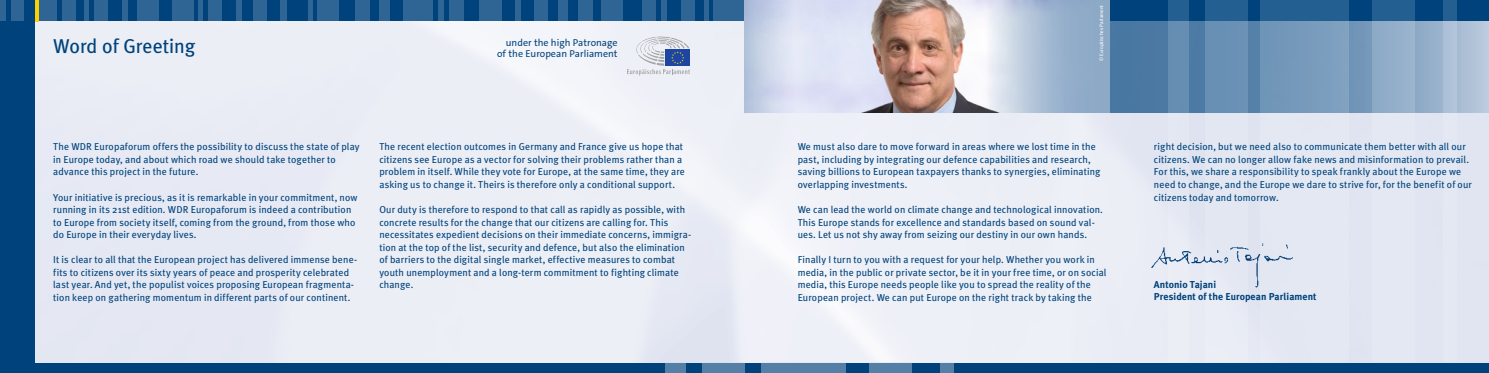
<style>
.page{position:relative;width:1489px;height:373px;background:#fff}
.page>*{position:absolute;margin:0;border:0;box-sizing:border-box;transform-origin:0 0}
.t1{font:20px "Meta Plus";letter-spacing:-.005em;color:#00437c}
.t2{font:10px/12.5px "Meta Plus";letter-spacing:.015em;color:#00437c}
.t3{font:700 10px/12.2px "Meta Plus";letter-spacing:.005em;color:#00437c}
.t4{font:10px "The Sans C5";letter-spacing:.005em;color:#00437c}
.t5{font:5px "Meta Plus";color:#fff}
</style>
<div class="page">
<div style="left:0;top:0;width:1488px;height:372px;background:#00437c"></div>
<img style="left:35px;top:21px;width:1453px;height:340px">
<div style="left:0;top:0;width:6px;height:21px;background:#2f6594"></div>
<div style="left:11px;top:0;width:12px;height:21px;background:#2f6594"></div>
<div style="left:661px;top:0;width:6px;height:21px;background:#2f6594"></div>
<div style="left:682px;top:0;width:13px;height:21px;background:#2f6594"></div>
<div style="left:713px;top:0;width:31px;height:21px;background:#2f6594"></div>
<div style="left:642px;top:0;width:14px;height:21px;background:#2f6594"></div>
<hr style="left:704px;top:0;width:4px;height:21px;background:#2f6594">
<div style="left:515px;top:0;width:5px;height:21px;background:#2f6594"></div>
<div style="left:534px;top:0;width:13px;height:21px;background:#2f6594"></div>
<div style="left:578px;top:0;width:14px;height:21px;background:#2f6594"></div>
<div style="left:479px;top:0;width:23px;height:21px;background:#2f6594"></div>
<div style="left:558px;top:0;width:10px;height:21px;background:#2f6594"></div>
<div style="left:601px;top:0;width:22px;height:21px;background:#2f6594"></div>
<div style="left:449px;top:0;width:14px;height:21px;background:#2f6594"></div>
<div style="left:439px;top:0;width:5px;height:21px;background:#2f6594"></div>
<div style="left:404px;top:0;width:29px;height:21px;background:#2f6594"></div>
<div style="left:355px;top:0;width:14px;height:21px;background:#2f6594"></div>
<div style="left:379px;top:0;width:11px;height:21px;background:#2f6594"></div>
<div style="left:317px;top:0;width:21px;height:21px;background:#2f6594"></div>
<div style="left:308px;top:0;width:5px;height:21px;background:#2f6594"></div>
<div style="left:280px;top:0;width:6px;height:21px;background:#2f6594"></div>
<div style="left:237px;top:0;width:5px;height:21px;background:#2f6594"></div>
<div style="left:208px;top:0;width:14px;height:21px;background:#2f6594"></div>
<div style="left:172px;top:0;width:21px;height:21px;background:#2f6594"></div>
<div style="left:253px;top:0;width:14px;height:21px;background:#2f6594"></div>
<hr style="left:198px;top:0;width:4px;height:21px;background:#2f6594">
<div style="left:137px;top:0;width:21px;height:21px;background:#2f6594"></div>
<div style="left:123px;top:0;width:5px;height:21px;background:#2f6594"></div>
<div style="left:94px;top:0;width:14px;height:21px;background:#2f6594"></div>
<div style="left:39px;top:0;width:18px;height:21px;background:#2f6594"></div>
<hr style="left:84px;top:0;width:4px;height:21px;background:#2f6594">
<div style="left:62px;top:0;width:13px;height:21px;background:#2f6594"></div>
<hr style="left:35px;top:0;width:4px;height:21px;background:#fdd000">
<svg style="left:761px;top:361px;width:84px;height:11px"></svg>
<svg style="left:702px;top:361px;width:42px;height:11px"></svg>
<svg style="left:869px;top:361px;width:42px;height:11px"></svg>
<svg style="left:940px;top:361px;width:14px;height:11px"></svg>
<svg style="left:664px;top:361px;width:21px;height:11px"></svg>
<svg style="left:1109px;top:21px;width:379px;height:91px;background:#7094b6"></svg>
<svg style="left:1260px;top:0;width:88px;height:361px;background:#bacadd"></svg>
<svg style="left:1205px;top:0;width:42px;height:361px;background:#b3c5d9"></svg>
<svg style="left:1372px;top:0;width:42px;height:361px;background:#c4d1e2"></svg>
<svg style="left:1443px;top:0;width:14px;height:361px;background:#cbd6e6"></svg>
<svg style="left:1167px;top:0;width:21px;height:361px;background:#b3c5d9"></svg>
<img style="left:1150px;top:242px;width:143px;height:45px">
<img style="left:797px;top:0;width:188px;height:112px">
<svg style="left:985px;top:0;width:124px;height:112px;background:#adc1d6"></svg>
<svg style="left:627px;top:37px;width:63px;height:38px;background:#bdc6d9"></svg>
<div style="left:744px;top:0;width:53px;height:112px;background:linear-gradient(to right,#b0c0d9,#e7eaf9)"></div>
<p class="t4" style="left:506px;top:36px;width:113px">under the high Patronage</p>
<h1 class="t1" style="left:53px;top:35px;width:144px">Word of Greeting</h1>
<p class="t4" style="left:497px;top:47px;width:122px">of the European Parliament</p>
<p class="t2" style="left:53px;top:140px;width:308px">The WDR Europaforum offers the possibility to discuss the state of play in Europe today, and about which road we should take together to advance this project in the future.</p>
<p class="t2" style="left:53px;top:190px;width:306px">Your initiative is precious, as it is remarkable in your commitment, now running in its 21st edition. WDR Europaforum is indeed a contribution to Europe from society itself, coming from the ground, from those who do Europe in their everyday lives.</p>
<p class="t2" style="left:53px;top:253px;width:305px">It is clear to all that the European project has delivered immense bene&shy;fits to citizens over its sixty years of peace and prosperity celebrated last year. And yet, the populist voices proposing European fragmenta&shy;tion keep on gathering momentum in different parts of our continent.</p>
<p class="t2" style="left:379px;top:140px;width:307px">The recent election outcomes in Germany and France give us hope that citizens see Europe as a vector for solving their problems rather than a problem in itself. While they vote for Europe, at the same time, they are asking us to change it. Theirs is therefore only a conditional support.</p>
<p class="t2" style="left:379px;top:203px;width:313px">Our duty is therefore to respond to that call as rapidly as possible, with concrete results for the change that our citizens are calling for. This necessitates expedient decisions on their immediate concerns, immigra&shy;tion at the top of the list, security and defence, but also the elimination of barriers to the digital single market, effective measures to combat youth unemployment and a long-term commitment to fighting climate change.</p>
<p class="t5" style="left:1098px;top:61px;width:57px;rotate:-90deg">© Europäisches Parlament</p>
<p class="t2" style="left:797px;top:140px;width:304px">We must also dare to move forward in areas where we lost time in the past, including by integrating our defence capabilities and research, saving billions to European taxpayers thanks to synergies, eliminating overlapping investments.</p>
<p class="t2" style="left:797px;top:203px;width:307px">We can lead the world on climate change and technological innovation.<br>This Europe stands for excellence and standards based on sound val&shy;ues. Let us not shy away from seizing our destiny in our own hands.</p>
<p class="t2" style="left:797px;top:253px;width:310px">Finally I turn to you with a request for your help. Whether you work in media, in the public or private sector, be it in your free time, or on social media, this Europe needs people like you to spread the reality of the European project. We can put Europe on the right track by taking the</p>
<p class="t2" style="left:1153px;top:140px;width:319px">right decision, but we need also to communicate them better with all our citizens. We can no longer allow fake news and misinformation to prevail.<br>For this, we share a responsibility to speak frankly about the Europe we need to change, and the Europe we dare to strive for, for the benefit of our citizens today and tomorrow.</p>
<p class="t3" style="left:1153px;top:277px;width:164px">Antonio Tajani<br>President of the European Parliament</p>
</div>
